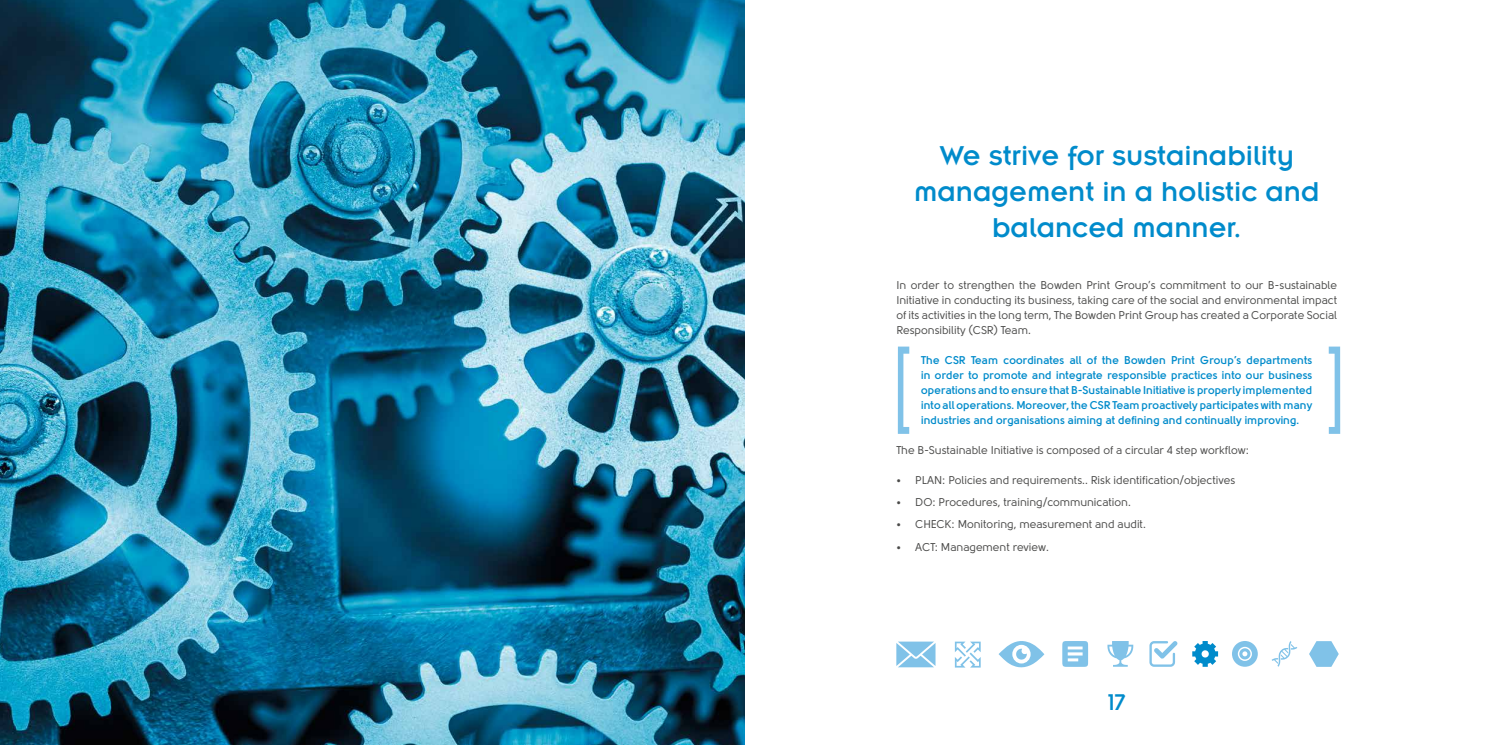
<style>
.page{position:relative;width:1489px;height:745px;background:#fff}
.page>*{position:absolute;margin:0;border:0;box-sizing:border-box;transform-origin:0 0}
.t1{font:30px/36.2px "Insignia";color:#008bcb;text-align:center}
.t2{font:700 22.5px "Solomon";color:#008bcb}
.t3{font:11.25px/15px "Solomon";color:#4a4a49;text-align:justify}
.t4{font:700 11.25px/15px "Solomon";color:#008bcb;text-align:justify}
</style>
<div class="page">
<img style="left:0;top:0;width:744px;height:744px">
<svg style="left:1232px;top:641px;width:25px;height:25px"></svg>
<svg style="left:998px;top:641px;width:46px;height:27px"></svg>
<svg style="left:1192px;top:641px;width:25px;height:25px"></svg>
<svg style="left:1107px;top:641px;width:26px;height:25px"></svg>
<svg style="left:1062px;top:641px;width:26px;height:25px"></svg>
<svg style="left:1149px;top:641px;width:28px;height:25px"></svg>
<svg style="left:1271px;top:641px;width:26px;height:25px"></svg>
<svg style="left:954px;top:641px;width:26px;height:26px"></svg>
<svg style="left:896px;top:641px;width:39px;height:26px"></svg>
<svg style="left:1309px;top:641px;width:29px;height:25px"></svg>
<svg style="left:897px;top:346px;width:12px;height:87px"></svg>
<svg style="left:1328px;top:346px;width:11px;height:87px"></svg>
<h1 class="t1" style="left:914px;top:137px;width:407px">We strive for sustainability management in a holistic and balanced manner.</h1>
<p class="t3" style="left:896px;top:277px;width:442px">In order to strengthen the Bowden Print Group’s commitment to our B-sustainable Initiative in conducting its business, taking care of the social and environmental impact of its activities in the long term, The Bowden Print Group has created a Corporate Social Responsibility (CSR) Team.</p>
<p class="t4" style="left:921px;top:352px;width:392px">The CSR Team coordinates all of the Bowden Print Group’s departments in order to promote and integrate responsible practices into our business operations and to ensure that B-Sustainable Initiative is properly implemented into all operations. Moreover, the CSR Team proactively participates with many industries and organisations aiming at defining and continually improving.</p>
<p class="t3" style="left:896px;top:442px;width:354px">The B-Sustainable Initiative is composed of a circular 4 step workflow:</p>
<p class="t3" style="left:896px;top:472px;width:340px">• PLAN: Policies and requirements.. Risk identification/objectives</p>
<p class="t3" style="left:896px;top:494px;width:236px">• DO: Procedures, training/communication.</p>
<p class="t3" style="left:896px;top:517px;width:251px">• CHECK: Monitoring, measurement and audit.</p>
<p class="t3" style="left:896px;top:539px;width:154px">• ACT: Management review.</p>
<h2 class="t2" style="left:1107px;top:688px;width:20px">17</h2>
</div>
